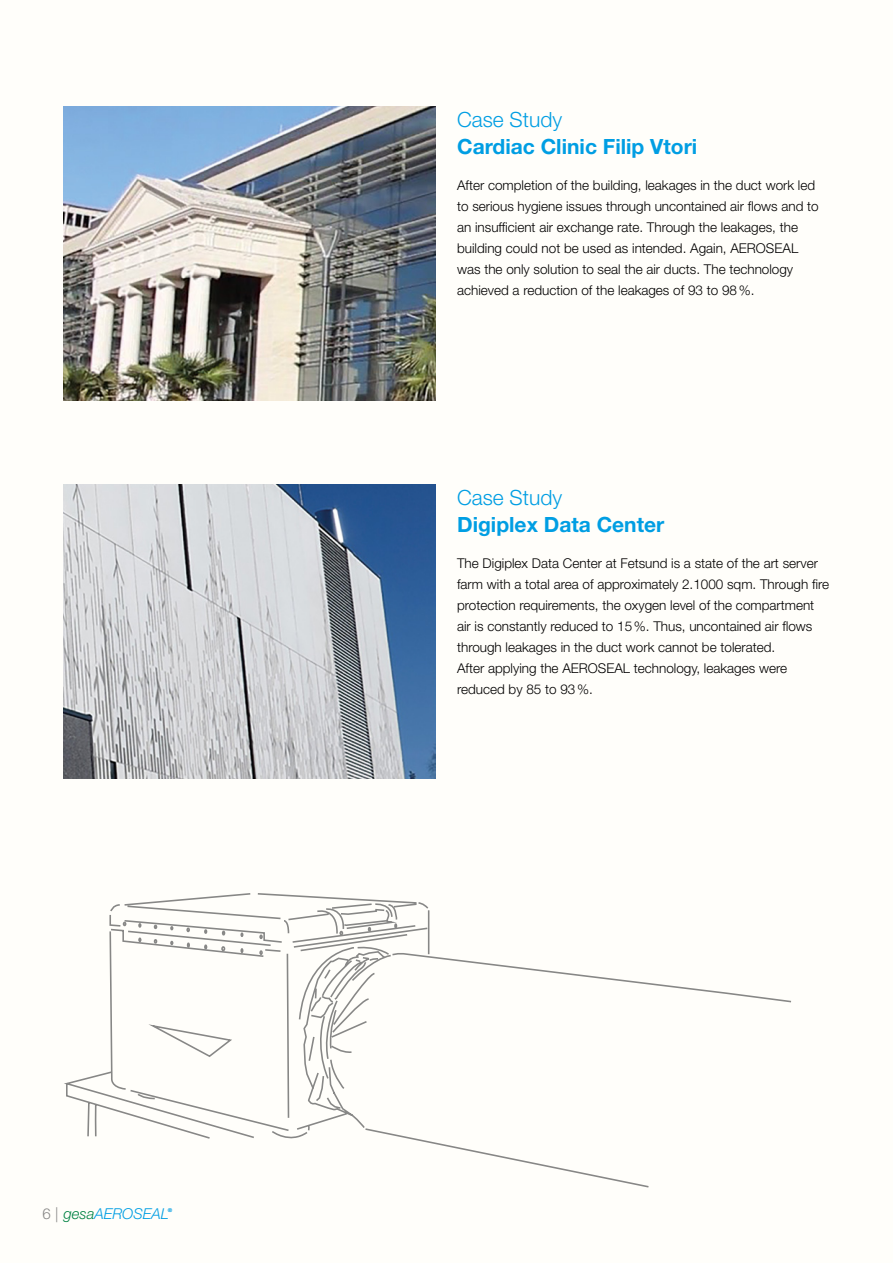
<style>
.page{position:relative;width:893px;height:1263px;background:#fffefa}
.page>*{position:absolute;margin:0;border:0;box-sizing:border-box;transform-origin:0 0}
.t1{font:700 21px "Helvetica Neue LT Std";color:#009ee3}
.t2{font:300 21px "Helvetica Neue LT Std";color:#009ee3}
.t3{font:italic 300 15px "Helvetica Neue LT Std";color:#009ee3}
.t4{font:300 13.5px/21px "Helvetica Neue LT Std";color:#000}
.t5{font:italic 300 5.25px "Helvetica Neue LT Std";color:#009ee3}
.s1{font-style:normal;color:#878786}
.s2{color:#008243}
</style>
<div class="page">
<img style="left:64px;top:106px;width:372px;height:294px">
<img style="left:64px;top:484px;width:372px;height:294px">
<svg style="left:161px;top:893px;width:488px;height:295px"></svg>
<svg style="left:64px;top:901px;width:727px;height:243px"></svg>
<p class="t3" style="left:43px;top:1205px;width:128px"><span class="s1">6 |</span> <span class="s2">gesa</span>AEROSEAL</p>
<p class="t5" style="left:168px;top:1207px;width:6px">®</p>
<h1 class="t2" style="left:457px;top:107px;width:107px">Case Study</h1>
<h1 class="t1" style="left:457px;top:134px;width:242px">Cardiac Clinic Filip Vtori</h1>
<p class="t4" style="left:457px;top:174px;width:363px">After completion of the building, leakages in the duct work led to serious hygiene issues through uncontained air flows and to an insufficient air exchange rate. Through the leakages, the building could not be used as intended. Again, AEROSEAL was the only solution to seal the air ducts. The technology achieved a reduction of the leakages of 93 to 98%.</p>
<h1 class="t2" style="left:457px;top:485px;width:107px">Case Study</h1>
<h1 class="t1" style="left:457px;top:512px;width:209px">Digiplex Data Center</h1>
<p class="t4" style="left:457px;top:552px;width:374px">The Digiplex Data Center at Fetsund is a state of the art server farm with a total area of approximately 2.1000 sqm. Through fire protection requirements, the oxygen level of the compartment air is constantly reduced to 15%. Thus, uncontained air flows through leakages in the duct work cannot be tolerated.<br>After applying the AEROSEAL technology, leakages were reduced by 85 to 93%.</p>
</div>
